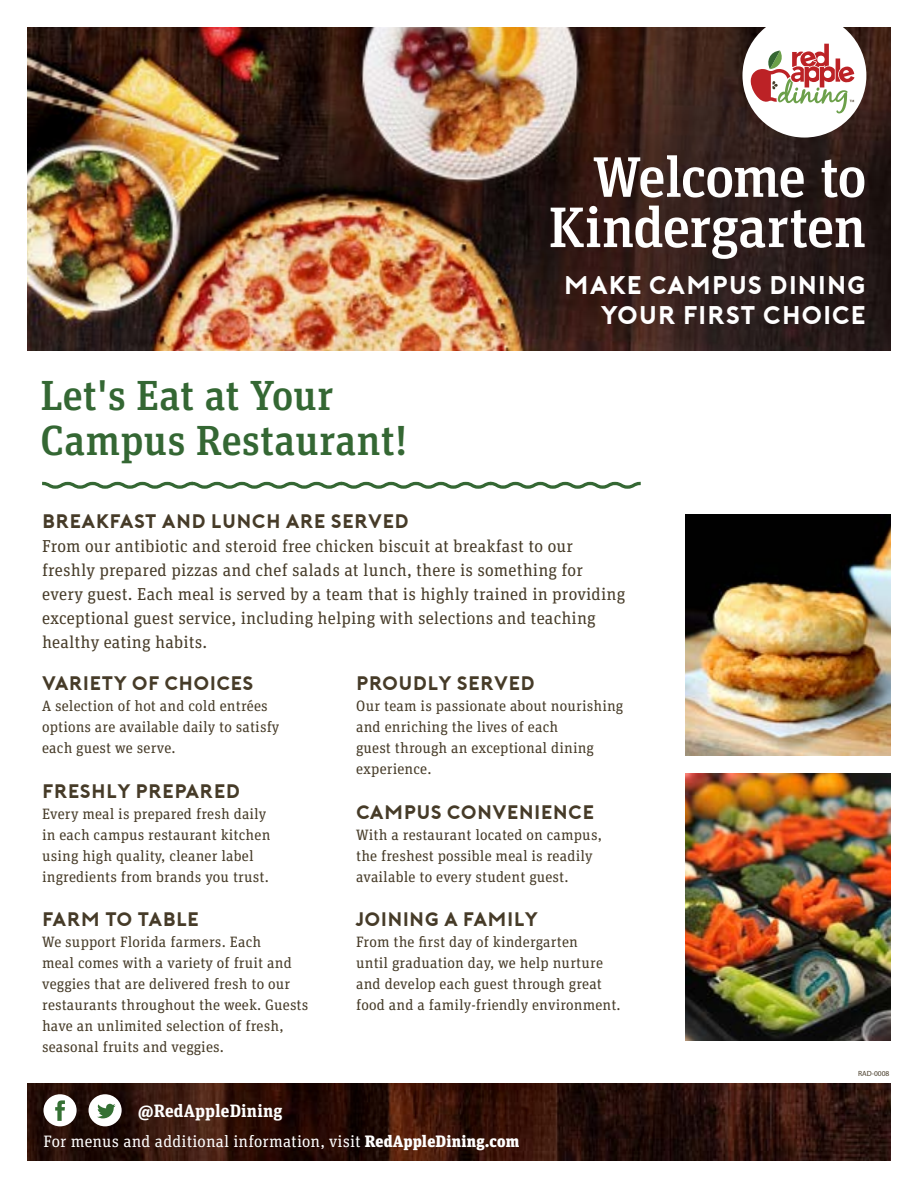
<style>
.page{position:relative;width:918px;height:1188px;background:#fff}
.page>*{position:absolute;margin:0;border:0;box-sizing:border-box;transform-origin:0 0}
.t1{font:500 57px/50.2px "Unit Slab Pro";letter-spacing:-.015em;color:#fff;text-align:right}
.t2{font:500 42px/45px "Unit Slab Pro";color:#346733}
.t3{font:25.5px/30px "Porter Bold DEMO";letter-spacing:.01em;color:#fff;text-align:right}
.t4{font:19.5px "Porter Bold DEMO";color:#463b28}
.t5{font:700 17.85px "Unit Slab Pro";letter-spacing:.01em;color:#fff}
.t6{font:17.25px/24px "Unit Slab Pro";letter-spacing:.01em;color:#463b28}
.t7{font:16.5px "Unit Slab Pro";letter-spacing:.01em;color:#fff}
.t8{font:15px/21px "Unit Slab Pro";letter-spacing:.01em;color:#463b28}
.t9{font:7.5px "Myriad Pro";color:#463b28}
.s1{font-weight:900}
</style>
<div class="page">
<img style="left:685px;top:514px;width:206px;height:241px">
<svg style="left:42px;top:481px;width:599px;height:8px"></svg>
<img style="left:27px;top:1083px;width:864px;height:78px">
<img style="left:27px;top:27px;width:864px;height:324px">
<img style="left:685px;top:773px;width:206px;height:267px">
<div style="left:742px;top:14px;width:124px;height:124px;background:#fff;border-radius:50%"></div>
<svg style="left:751px;top:44px;width:104px;height:69px"></svg>
<div style="left:43px;top:1094px;width:34px;height:32px;background:#fff;border-radius:50%"></div>
<svg style="left:55px;top:1100px;width:10px;height:21px"></svg>
<div style="left:89px;top:1094px;width:33px;height:32px;background:#fff;border-radius:50%"></div>
<svg style="left:97px;top:1104px;width:19px;height:14px"></svg>
<h2 class="t2" style="left:41px;top:371px;width:368px">Let's Eat at Your<br>Campus Restaurant!</h2>
<h1 class="t1" style="left:548px;top:149px;width:319px">Welcome to<br>Kindergarten</h1>
<h3 class="t3" style="left:564px;top:269px;width:304px">MAKE CAMPUS DINING<br>YOUR FIRST CHOICE</h3>
<h3 class="t4" style="left:42px;top:511px;width:369px">BREAKFAST AND LUNCH ARE SERVED</h3>
<p class="t6" style="left:42px;top:534px;width:585px">From our antibiotic and steroid free chicken biscuit at breakfast to our freshly prepared pizzas and chef salads at lunch, there is something for every guest. Each meal is served by a team that is highly trained in providing exceptional guest service, including helping with selections and teaching healthy eating habits.</p>
<h3 class="t4" style="left:42px;top:673px;width:213px">VARIETY OF CHOICES</h3>
<p class="t8" style="left:42px;top:695px;width:239px">A selection of hot and cold entrées options are available daily to satisfy each guest we serve.</p>
<h3 class="t4" style="left:42px;top:781px;width:200px">FRESHLY PREPARED</h3>
<p class="t8" style="left:42px;top:803px;width:230px">Every meal is prepared fresh daily in each campus restaurant kitchen using high quality, cleaner label ingredients from brands you trust.</p>
<h3 class="t4" style="left:42px;top:909px;width:159px">FARM TO TABLE</h3>
<p class="t8" style="left:42px;top:931px;width:268px">We support Florida farmers. Each<br>meal comes with a variety of fruit and veggies that are delivered fresh to our restaurants throughout the week. Guests have an unlimited selection of fresh, seasonal fruits and veggies.</p>
<h3 class="t4" style="left:356px;top:673px;width:181px">PROUDLY SERVED</h3>
<p class="t8" style="left:356px;top:695px;width:269px">Our team is passionate about nourishing and enriching the lives of each<br>guest through an exceptional dining experience.</p>
<h3 class="t4" style="left:356px;top:802px;width:240px">CAMPUS CONVENIENCE</h3>
<p class="t8" style="left:356px;top:824px;width:247px">With a restaurant located on campus, the freshest possible meal is readily available to every student guest.</p>
<h3 class="t4" style="left:356px;top:909px;width:184px">JOINING A FAMILY</h3>
<p class="t8" style="left:356px;top:931px;width:266px">From the first day of kindergarten<br>until graduation day, we help nurture and develop each guest through great food and a family-friendly environment.</p>
<p class="t5" style="left:138px;top:1098px;width:146px">@RedAppleDining</p>
<p class="t7" style="left:44px;top:1130px;width:478px">For menus and additional information, visit <span class="s1">RedAppleDining.com</span></p>
<p class="t9" style="left:858px;top:1069px;width:33px">RAD-0008</p>
</div>
